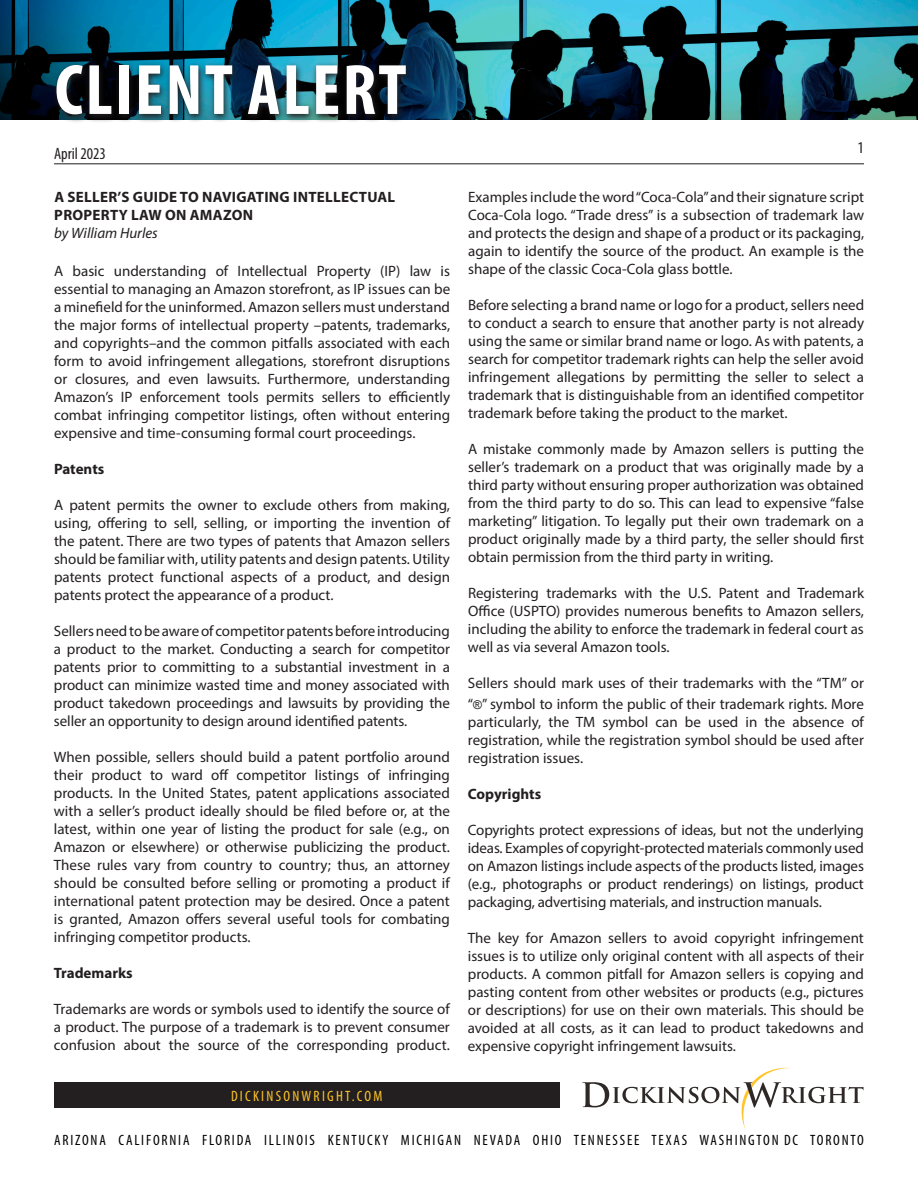
<style>
.page{position:relative;width:918px;height:1188px;background:#fff}
.page>*{position:absolute;margin:0;border:0;box-sizing:border-box;transform-origin:0 0}
.t1{font:700 condensed 72px "Myriad Pro";letter-spacing:.03em;color:#fff}
.t2{font:condensed 16.5px "Myriad Pro";color:#231f20}
.t3{font:15px/18px "Myriad Pro";color:#231f20;text-align:justify}
.t4{font:condensed 15px "Myriad Pro";letter-spacing:.12em;color:#000}
.t5{font:700 15px/18px "Myriad Pro";letter-spacing:.02em;color:#231f20}
.t6{font:700 15px "Myriad Pro";color:#231f20}
.t7{font:condensed 15px "Myriad Pro";letter-spacing:.15em;color:#fec427}
.t8{font:700 15px "Myriad Pro";letter-spacing:-.005em;color:#231f20}
.s1{font-weight:400;font-style:italic}
.s2{font-family:"Arial";font-size:12px}
</style>
<div class="page">
<img style="left:0;top:0;width:918px;height:120px">
<hr style="left:54px;top:163px;width:810px;height:1px;background:#231f20">
<svg style="left:52px;top:61px;width:362px;height:61px;background:#1c3b47"></svg>
<div style="left:54px;top:1082px;width:505px;height:26px;background:#231f20"></div>
<svg style="left:582px;top:1068px;width:282px;height:61px"></svg>
<h1 class="t1" style="left:55px;top:45px;width:353px">CLIENT ALERT</h1>
<p class="t2" style="left:54px;top:144px;width:53px">April 2023</p>
<p class="t5" style="left:54px;top:187px;width:343px">A SELLER’S GUIDE TO NAVIGATING INTELLECTUAL<br>PROPERTY LAW ON AMAZON<br><span class="s1">by William Hurles</span></p>
<p class="t3" style="left:54px;top:262px;width:398px">A basic understanding of Intellectual Property (IP) law is essential to managing an Amazon storefront, as IP issues can be a minefield for the uninformed. Amazon sellers must understand the major forms of intellectual property –patents, trademarks, and copyrights–and the common pitfalls associated with each form to avoid infringement allegations, storefront disruptions or closures, and even lawsuits. Furthermore, understanding Amazon’s IP enforcement tools permits sellers to efficiently combat infringing competitor listings, often without entering expensive and time-consuming formal court proceedings.</p>
<p class="t8" style="left:54px;top:459px;width:52px">Patents</p>
<p class="t3" style="left:54px;top:496px;width:398px">A patent permits the owner to exclude others from making, using, offering to sell, selling, or importing the invention of the patent. There are two types of patents that Amazon sellers should be familiar with, utility patents and design patents. Utility patents protect functional aspects of a product, and design patents protect the appearance of a product.</p>
<p class="t3" style="left:54px;top:622px;width:398px">Sellers need to be aware of competitor patents before introducing a product to the market. Conducting a search for competitor patents prior to committing to a substantial investment in a product can minimize wasted time and money associated with product takedown proceedings and lawsuits by providing the seller an opportunity to design around identified patents.</p>
<p class="t3" style="left:54px;top:748px;width:398px">When possible, sellers should build a patent portfolio around their product to ward off competitor listings of infringing products. In the United States, patent applications associated with a seller’s product ideally should be filed before or, at the latest, within one year of listing the product for sale (e.g., on Amazon or elsewhere) or otherwise publicizing the product.<br>These rules vary from country to country; thus, an attorney should be consulted before selling or promoting a product if international patent protection may be desired. Once a patent is granted, Amazon offers several useful tools for combating infringing competitor products.</p>
<p class="t6" style="left:54px;top:963px;width:80px">Trademarks</p>
<p class="t3" style="left:54px;top:1000px;width:398px">Trademarks are words or symbols used to identify the source of a product. The purpose of a trademark is to prevent consumer confusion about the source of the corresponding product.</p>
<p class="t2" style="left:858px;top:138px;width:8px">1</p>
<p class="t3" style="left:468px;top:188px;width:398px">Examples include the word “Coca-Cola” and their signature script Coca-Cola logo. “Trade dress” is a subsection of trademark law and protects the design and shape of a product or its packaging, again to identify the source of the product. An example is the shape of the classic Coca-Cola glass bottle.</p>
<p class="t3" style="left:468px;top:296px;width:398px">Before selecting a brand name or logo for a product, sellers need to conduct a search to ensure that another party is not already using the same or similar brand name or logo. As with patents, a search for competitor trademark rights can help the seller avoid infringement allegations by permitting the seller to select a trademark that is distinguishable from an identified competitor trademark before taking the product to the market.</p>
<p class="t3" style="left:468px;top:440px;width:398px">A mistake commonly made by Amazon sellers is putting the seller’s trademark on a product that was originally made by a third party without ensuring proper authorization was obtained from the third party to do so. This can lead to expensive “false marketing” litigation. To legally put their own trademark on a product originally made by a third party, the seller should first obtain permission from the third party in writing.</p>
<p class="t3" style="left:468px;top:584px;width:398px">Registering trademarks with the U.S. Patent and Trademark Office (USPTO) provides numerous benefits to Amazon sellers, including the ability to enforce the trademark in federal court as well as via several Amazon tools.</p>
<p class="t3" style="left:468px;top:672px;width:398px;line-height:21px">Sellers should mark uses of their trademarks with the “TM” or “<span class="s2">®</span>” symbol to inform the public of their trademark rights. More</p>
<p class="t3" style="left:468px;top:713px;width:398px">particularly, the TM symbol can be used in the absence of registration, while the registration symbol should be used after registration issues.</p>
<p class="t6" style="left:468px;top:784px;width:75px">Copyrights</p>
<p class="t3" style="left:468px;top:821px;width:398px">Copyrights protect expressions of ideas, but not the underlying ideas. Examples of copyright-protected materials commonly used on Amazon listings include aspects of the products listed, images (e.g., photographs or product renderings) on listings, product packaging, advertising materials, and instruction manuals.</p>
<p class="t3" style="left:468px;top:929px;width:398px">The key for Amazon sellers to avoid copyright infringement issues is to utilize only original content with all aspects of their products. A common pitfall for Amazon sellers is copying and pasting content from other websites or products (e.g., pictures or descriptions) for use on their own materials. This should be avoided at all costs, as it can lead to product takedowns and expensive copyright infringement lawsuits.</p>
<p class="t7" style="left:231px;top:1087px;width:153px">DICKINSONWRIGHT.COM</p>
<p class="t4" style="left:54px;top:1131px;width:811px">ARIZONA CALIFORNIA FLORIDA ILLINOIS KENTUCKY MICHIGAN NEVADA OHIO TENNESSEE TEXAS WASHINGTON DC TORONTO</p>
</div>
